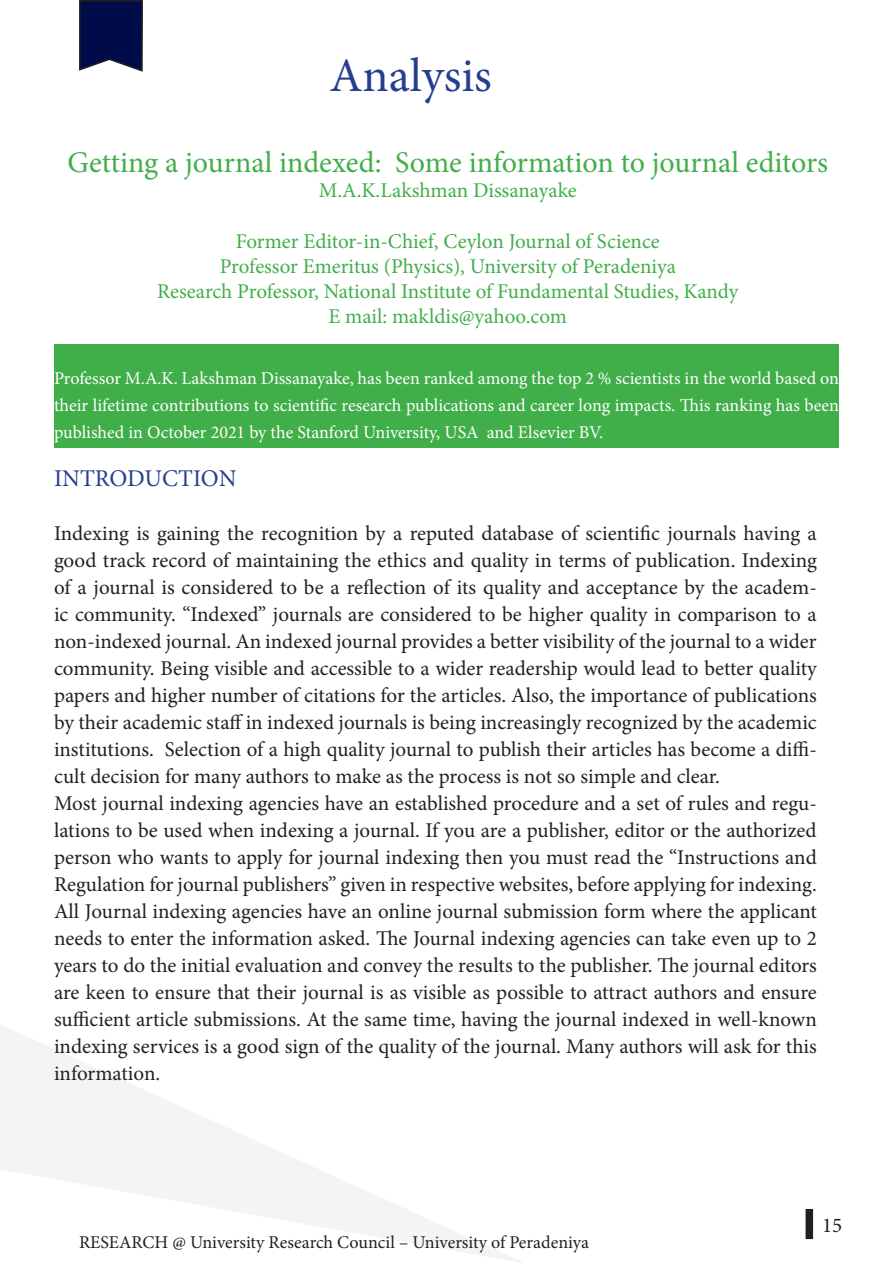
<style>
.page{position:relative;width:893px;height:1263px;background:#fff}
.page>*{position:absolute;margin:0;border:0;box-sizing:border-box;transform-origin:0 0}
.t1{font:48px "Minion Pro";letter-spacing:-.005em;color:#253f8e}
.t2{font:30px "Minion Pro";color:#40ae49}
.t3{font:24px "Minion Pro";color:#253f8e}
.t4{font:21px/27px "Minion Pro";letter-spacing:-.005em;color:#231f20;text-align:justify}
.t5{font:21px "Minion Pro";letter-spacing:-.005em;color:#40ae49}
.t6{font:18px/27px "Minion Pro";color:#fff;text-align:justify}
.t7{font:18px "Minion Pro";color:#231f20}
</style>
<div class="page">
<svg style="left:79px;top:0;width:64px;height:72px"></svg>
<div style="left:806px;top:1209px;width:7px;height:30px;background:#231f20"></div>
<svg style="left:0;top:1025px;width:522px;height:238px"></svg>
<div style="left:54px;top:344px;width:785px;height:103px;background:#40ae49"></div>
<p class="t1" style="left:330px;top:43px;width:164px">Analysis</p>
<p class="t2" style="left:67px;top:142px;width:762px">Getting a journal indexed: Some information to journal editors</p>
<p class="t5" style="left:319px;top:177px;width:260px">M.A.K.Lakshman Dissanayake</p>
<p class="t5" style="left:236px;top:227px;width:426px">Former Editor-in-Chief, Ceylon Journal of Science</p>
<p class="t5" style="left:220px;top:252px;width:458px">Professor Emeritus (Physics), University of Peradeniya</p>
<p class="t5" style="left:157px;top:277px;width:583px">Research Professor, National Institute of Fundamental Studies, Kandy</p>
<p class="t5" style="left:329px;top:303px;width:240px">E mail: makldis@yahoo.com</p>
<p class="t6" style="left:54px;top:365px;width:786px">Professor M.A.K. Lakshman Dissanayake, has been ranked among the top 2 % scientists in the world based on their lifetime contributions to scientific research publications and career long impacts. This ranking has been published in October 2021 by the Stanford University, USA and Elsevier BV.</p>
<p class="t3" style="left:54px;top:462px;width:184px">INTRODUCTION</p>
<p class="t4" style="left:54px;top:519px;width:764px">Indexing is gaining the recognition by a reputed database of scientific journals having a good track record of maintaining the ethics and quality in terms of publication. Indexing of a journal is considered to be a reflection of its quality and acceptance by the academ&shy;ic community. “Indexed” journals are considered to be higher quality in comparison to a non-indexed journal. An indexed journal provides a better visibility of the journal to a wider community. Being visible and accessible to a wider readership would lead to better quality papers and higher number of citations for the articles. Also, the importance of publications by their academic staff in indexed journals is being increasingly recognized by the academic institutions. Selection of a high quality journal to publish their articles has become a diffi&shy;cult decision for many authors to make as the process is not so simple and clear.</p>
<p class="t4" style="left:54px;top:789px;width:764px">Most journal indexing agencies have an established procedure and a set of rules and regu&shy;lations to be used when indexing a journal. If you are a publisher, editor or the authorized person who wants to apply for journal indexing then you must read the “Instructions and Regulation for journal publishers” given in respective websites, before applying for indexing.</p>
<p class="t4" style="left:54px;top:897px;width:764px">All Journal indexing agencies have an online journal submission form where the applicant needs to enter the information asked. The Journal indexing agencies can take even up to 2 years to do the initial evaluation and convey the results to the publisher. The journal editors are keen to ensure that their journal is as visible as possible to attract authors and ensure sufficient article submissions. At the same time, having the journal indexed in well-known indexing services is a good sign of the quality of the journal. Many authors will ask for this information.</p>
<p class="t7" style="left:79px;top:1230px;width:511px">RESEARCH @ University Research Council – University of Peradeniya</p>
<p class="t4" style="left:822px;top:1212px;width:22px">15</p>
</div>
